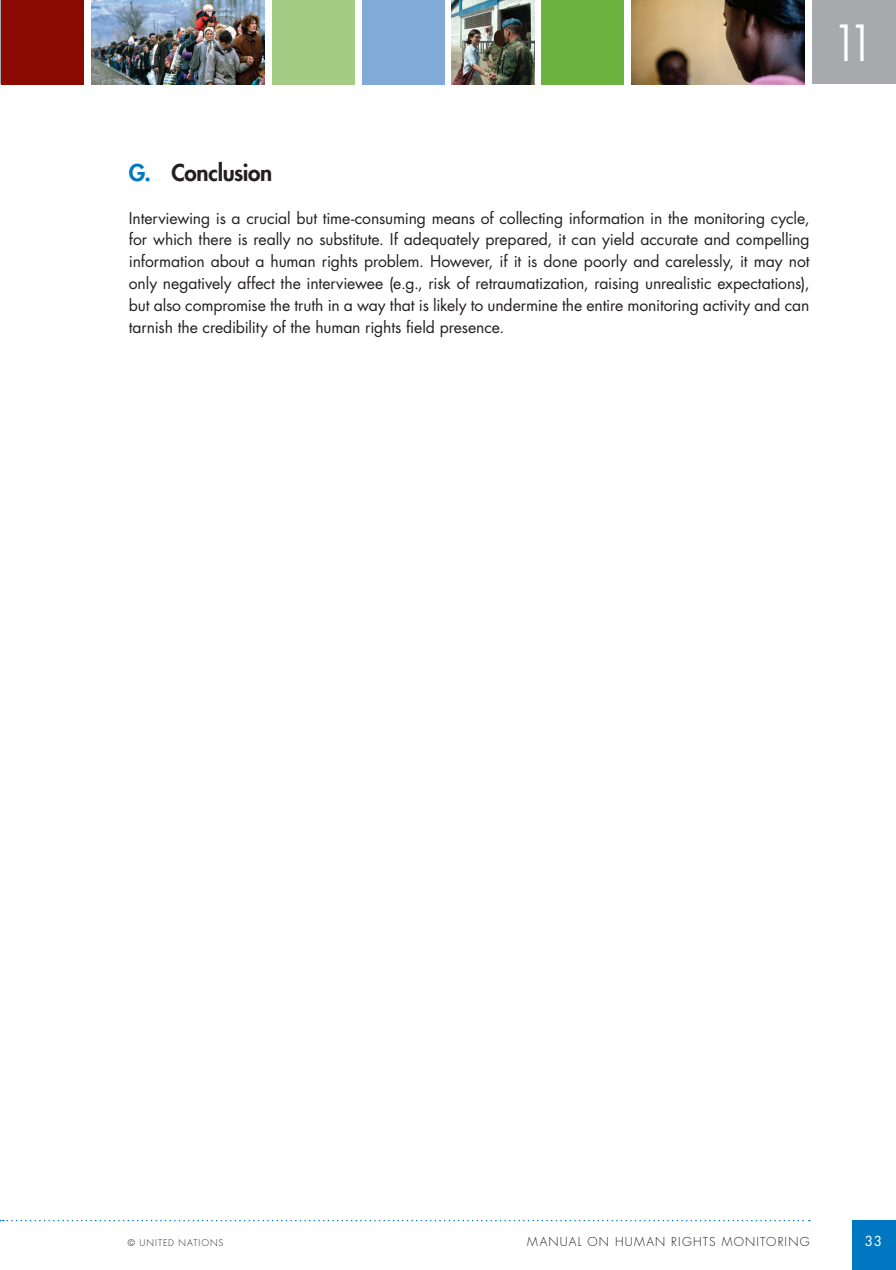
<style>
.page{position:relative;width:896px;height:1270px;background:#fff}
.page>*{position:absolute;margin:0;border:0;box-sizing:border-box;transform-origin:0 0}
.t1{font:300 condensed 48.45px "Futura";color:#fff}
.t2{font:800 22.5px "Futura";letter-spacing:-.015em;color:#231f20}
.t3{font:15.75px/21.8px "Futura";letter-spacing:-.01em;color:#231f20;text-align:justify}
.t4{font:13.5px "Futura";color:#fff}
.t5{font:300 12px "Futura";letter-spacing:.105em;color:#231f20}
.t6{font:300 9px "Futura";letter-spacing:.105em;color:#231f20}
.s1{color:#0077c0}
</style>
<div class="page">
<div style="left:811px;top:0;width:84px;height:84px;background:#a8a9ad"></div>
<div style="left:852px;top:1219px;width:43px;height:51px;background:#0077c0"></div>
<svg style="left:0;top:1219px;width:809px;height:2px"></svg>
<hr style="left:0;top:0;width:1px;height:84px;background:#a8a9ad">
<div style="left:272px;top:0;width:82px;height:84px;background:#a5cc85"></div>
<img style="left:631px;top:0;width:173px;height:84px">
<img style="left:91px;top:0;width:173px;height:84px">
<div style="left:541px;top:0;width:83px;height:84px;background:#6cb43f"></div>
<div style="left:362px;top:0;width:82px;height:84px;background:#82aad9"></div>
<img style="left:451px;top:0;width:83px;height:84px">
<div style="left:1px;top:0;width:83px;height:84px;background:#8b0a02"></div>
<h1 class="t1" style="left:835px;top:15px;width:38px">11</h1>
<h2 class="t2" style="left:129px;top:158px;width:145px"><span class="s1">G.</span> Conclusion</h2>
<p class="t3" style="left:129px;top:207px;width:682px">Interviewing is a crucial but time-consuming means of collecting information in the monitoring cycle, for which there is really no substitute. If adequately prepared, it can yield accurate and compelling information about a human rights problem. However, if it is done poorly and carelessly, it may not only negatively affect the interviewee (e.g., risk of retraumatization, raising unrealistic expectations), but also compromise the truth in a way that is likely to undermine the entire monitoring activity and can tarnish the credibility of the human rights field presence.</p>
<p class="t6" style="left:128px;top:1237px;width:97px">© UNITED NATIONS</p>
<p class="t5" style="left:527px;top:1234px;width:284px">MANUAL ON HUMAN RIGHTS MONITORING</p>
<p class="t4" style="left:864px;top:1232px;width:19px">33</p>
</div>
